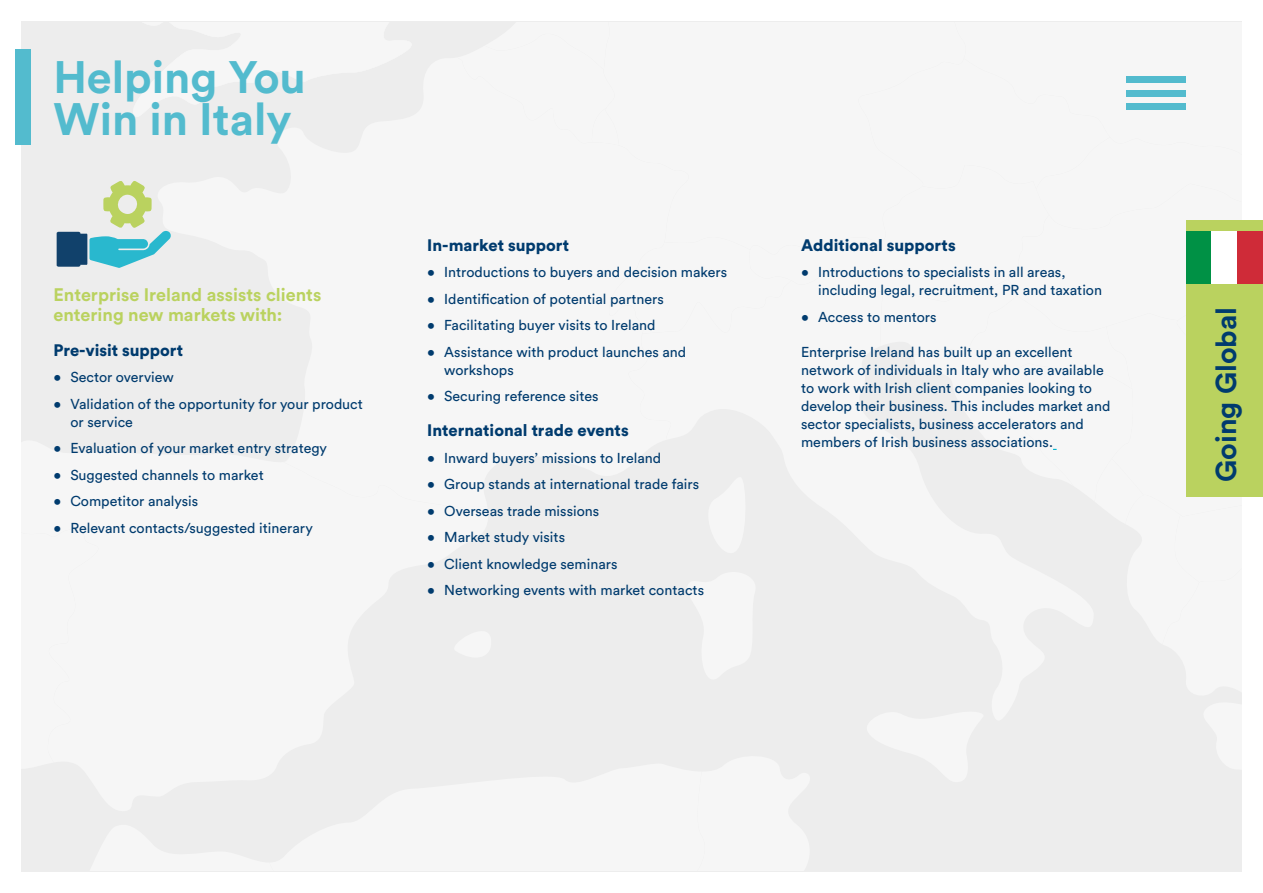
<style>
.page{position:relative;width:1263px;height:893px;background:#fff}
.page>*{position:absolute;margin:0;border:0;box-sizing:border-box;transform-origin:0 0}
.t1{font:700 45px/42px "Circular Air Pro";color:#53bbce}
.t2{font:700 28.5px "Circular Air Pro";color:#003b6e}
.t3{font:700 18px/19.5px "Circular Air Pro";color:#bad25f}
.t4{font:900 16.5px "Circular Air Pro";color:#003b6e}
.t5{font:14.25px/18px "Circular Air Pro";color:#003b6e}
</style>
<div class="page">
<div style="left:21px;top:21px;width:1221px;height:851px;background:#f6f6f6"></div>
<div style="left:1186px;top:220px;width:77px;height:277px;background:#bad25f"></div>
<div style="left:1237px;top:232px;width:26px;height:52px;background:#cf2b38"></div>
<svg style="left:1053px;top:76px;width:189px;height:374px"></svg>
<div style="left:15px;top:50px;width:15px;height:95px;background:#53bbce"></div>
<div style="left:1126px;top:103px;width:59px;height:7px;background:#53bbce"></div>
<div style="left:1126px;top:90px;width:59px;height:7px;background:#53bbce"></div>
<div style="left:1126px;top:77px;width:59px;height:6px;background:#53bbce"></div>
<svg style="left:57px;top:181px;width:114px;height:87px"></svg>
<h1 class="t1" style="left:53px;top:55px;width:254px">Helping You<br>Win in Italy</h1>
<p class="t3" style="left:53px;top:284px;width:270px">Enterprise Ireland assists clients entering new markets with:</p>
<p class="t4" style="left:53px;top:338px;width:131px">Pre-visit support</p>
<p class="t5" style="left:53px;top:367px;width:122px">• Sector overview</p>
<p class="t5" style="left:70px;top:394px;width:294px;text-indent:-17px">• Validation of the opportunity for your product or service</p>
<p class="t5" style="left:53px;top:438px;width:275px">• Evaluation of your market entry strategy</p>
<p class="t5" style="left:53px;top:465px;width:212px">• Suggested channels to market</p>
<p class="t5" style="left:53px;top:491px;width:146px">• Competitor analysis</p>
<p class="t5" style="left:53px;top:518px;width:261px">• Relevant contacts/suggested itinerary</p>
<p class="t4" style="left:427px;top:233px;width:143px">In-market support</p>
<p class="t5" style="left:427px;top:262px;width:301px">• Introductions to buyers and decision makers</p>
<p class="t5" style="left:427px;top:289px;width:238px">• Identification of potential partners</p>
<p class="t5" style="left:427px;top:315px;width:230px">• Facilitating buyer visits to Ireland</p>
<p class="t5" style="left:444px;top:342px;width:244px;text-indent:-17px">• Assistance with product launches and workshops</p>
<p class="t5" style="left:427px;top:386px;width:173px">• Securing reference sites</p>
<p class="t4" style="left:427px;top:419px;width:203px">International trade events</p>
<p class="t5" style="left:427px;top:448px;width:235px">• Inward buyers’ missions to Ireland</p>
<p class="t5" style="left:427px;top:474px;width:273px">• Group stands at international trade fairs</p>
<p class="t5" style="left:427px;top:501px;width:174px">• Overseas trade missions</p>
<p class="t5" style="left:427px;top:528px;width:139px">• Market study visits</p>
<p class="t5" style="left:427px;top:554px;width:192px">• Client knowledge seminars</p>
<p class="t5" style="left:427px;top:581px;width:278px">• Networking events with market contacts</p>
<p class="t4" style="left:801px;top:233px;width:156px">Additional supports</p>
<p class="t5" style="left:818px;top:262px;width:285px;text-indent:-17px">• Introductions to specialists in all areas, including legal, recruitment, PR and taxation</p>
<p class="t5" style="left:801px;top:307px;width:137px">• Access to mentors</p>
<p class="t5" style="left:801px;top:342px;width:311px">Enterprise Ireland has built up an excellent network of individuals in Italy who are available to work with Irish client companies looking to develop their business. This includes market and sector specialists, business accelerators and members of Irish business associations.</p>
<h2 class="t2" style="left:1206px;top:482px;width:176px;rotate:-90deg">Going Global</h2>
</div>
